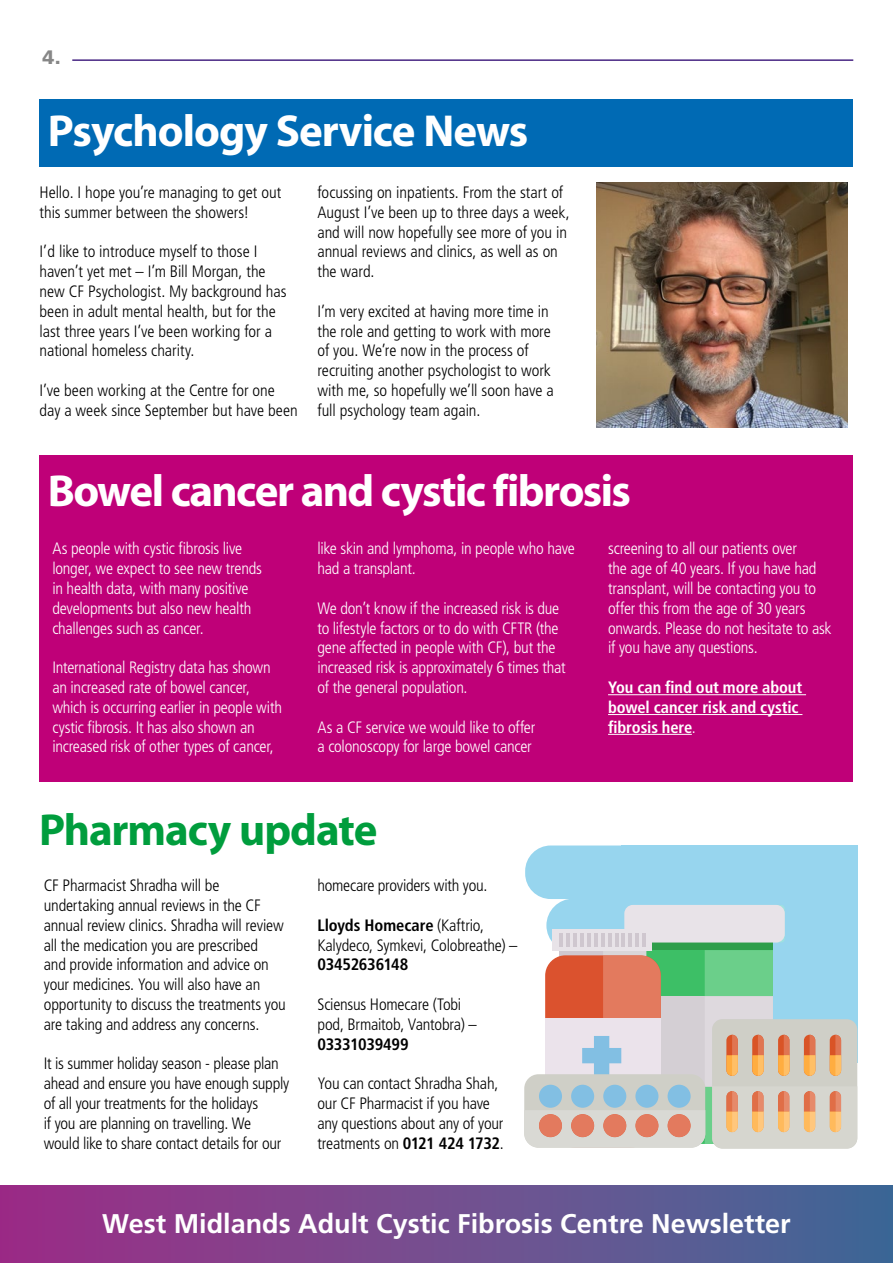
<style>
.page{position:relative;width:893px;height:1263px;background:#fff}
.page>*{position:absolute;margin:0;border:0;box-sizing:border-box;transform-origin:0 0}
.t1{font:45px "Myriad Headline";letter-spacing:-.015em;color:#fff}
.t2{font:45px "Myriad Headline";letter-spacing:-.01em;color:#009d3d}
.t3{font:700 27px "Frutiger LT Pro";color:#fff}
.t4{font:900 19.5px "Frutiger LT Pro";color:#878787}
.t5{font:300 condensed 16.5px/19.8px "Frutiger LT Pro";letter-spacing:-.01em;color:#000}
.t6{font:300 condensed 16.5px/19.8px "Frutiger LT Pro";letter-spacing:-.015em;color:#fff}
.t7{font:700 condensed 16.5px/19.8px "Frutiger LT Pro";letter-spacing:-.005em;color:#fff}
.t8{font:700 condensed 16.5px "Frutiger LT Pro";letter-spacing:-.015em;color:#000}
.s1{font-weight:300}
.s2{font-weight:700}
</style>
<div class="page">
<div style="left:0;top:1185px;width:893px;height:78px;background:linear-gradient(to right,#a02e86,#426a98)"></div>
<hr style="left:72px;top:59px;width:781px;height:2px;background:#482683">
<div style="left:40px;top:99px;width:813px;height:67px;background:#006ab4"></div>
<div style="left:40px;top:455px;width:813px;height:326px;background:#bf0078"></div>
<hr style="left:608px;top:694px;width:198px;height:1px;background:#fff">
<hr style="left:608px;top:714px;width:194px;height:1px;background:#fff">
<hr style="left:608px;top:734px;width:84px;height:1px;background:#fff">
<div style="left:621px;top:845px;width:236px;height:218px;background:#97d5ee"></div>
<div style="left:525px;top:845px;width:318px;height:54px;background:#97d5ee;border-radius:26px"></div>
<div style="left:546px;top:899px;width:295px;height:53px;background:#97d5ee;border-radius:27px"></div>
<svg style="left:524px;top:905px;width:333px;height:243px"></svg>
<div style="left:539px;top:1114px;width:23px;height:23px;background:#e37a5e;border-radius:50%"></div>
<div style="left:571px;top:1114px;width:23px;height:23px;background:#e37a5e;border-radius:50%"></div>
<div style="left:603px;top:1114px;width:23px;height:23px;background:#e37a5e;border-radius:50%"></div>
<div style="left:635px;top:1114px;width:23px;height:23px;background:#e37a5e;border-radius:50%"></div>
<div style="left:668px;top:1114px;width:23px;height:23px;background:#e37a5e;border-radius:50%"></div>
<img style="left:596px;top:183px;width:251px;height:244px">
<p class="t4" style="left:43px;top:45px;width:20px">4.</p>
<h1 class="t1" style="left:48px;top:107px;width:481px">Psychology Service News</h1>
<p class="t5" style="left:317px;top:183px;width:254px">focussing on inpatients. From the start of August I’ve been up to three days a week, and will now hopefully see more of you in annual reviews and clinics, as well as on the ward.</p>
<p class="t5" style="left:317px;top:301px;width:238px">I’m very excited at having more time in the role and getting to work with more of you. We’re now in the process of recruiting another psychologist to work with me, so hopefully we’ll soon have a full psychology team again.</p>
<p class="t5" style="left:40px;top:183px;width:243px">Hello. I hope you’re managing to get out this summer between the showers!</p>
<p class="t5" style="left:40px;top:242px;width:248px">I’d like to introduce myself to those I haven’t yet met – I’m Bill Morgan, the new CF Psychologist. My background has been in adult mental health, but for the last three years I’ve been working for a national homeless charity.</p>
<p class="t5" style="left:40px;top:381px;width:260px">I’ve been working at the Centre for one day a week since September but have been</p>
<h1 class="t1" style="left:48px;top:468px;width:584px">Bowel cancer and cystic fibrosis</h1>
<p class="t6" style="left:52px;top:539px;width:211px">As people with cystic fibrosis live longer, we expect to see new trends in health data, with many positive developments but also new health challenges such as cancer.</p>
<p class="t6" style="left:52px;top:658px;width:231px">International Registry data has shown an increased rate of bowel cancer, which is occurring earlier in people with cystic fibrosis. It has also shown an increased risk of other types of cancer,</p>
<p class="t6" style="left:317px;top:539px;width:259px">like skin and lymphoma, in people who have had a transplant.</p>
<p class="t6" style="left:317px;top:598px;width:250px">We don’t know if the increased risk is due to lifestyle factors or to do with CFTR (the gene affected in people with CF), but the increased risk is approximately 6 times that of the general population.</p>
<p class="t6" style="left:317px;top:717px;width:219px">As a CF service we would like to offer a colonoscopy for large bowel cancer</p>
<p class="t6" style="left:608px;top:539px;width:225px">screening to all our patients over<br>the age of 40 years. If you have had transplant, will be contacting you to offer this from the age of 30 years onwards. Please do not hesitate to ask if you have any questions.</p>
<p class="t7" style="left:608px;top:677px;width:196px">You can find out more about bowel cancer risk and cystic fibrosis here<span class="s1">.</span></p>
<h1 class="t2" style="left:40px;top:807px;width:339px">Pharmacy update</h1>
<p class="t5" style="left:317px;top:876px;width:171px">homecare providers with you.</p>
<p class="t5" style="left:317px;top:915px;width:202px"><span class="s2">Lloyds Homecare</span> (Kaftrio,<br>Kalydeco, Symkevi, Colobreathe) –</p>
<p class="t8" style="left:317px;top:955px;width:92px">03452636148</p>
<p class="t5" style="left:317px;top:994px;width:161px">Sciensus Homecare (Tobi pod, Brmaitob, Vantobra) –</p>
<p class="t8" style="left:317px;top:1034px;width:93px">03331039499</p>
<p class="t5" style="left:317px;top:1074px;width:188px">You can contact Shradha Shah, our CF Pharmacist if you have any questions about any of your treatments on <span class="s2">0121 424 1732</span>.</p>
<p class="t5" style="left:44px;top:876px;width:244px">CF Pharmacist Shradha will be undertaking annual reviews in the CF annual review clinics. Shradha will review all the medication you are prescribed<br>and provide information and advice on your medicines. You will also have an opportunity to discuss the treatments you are taking and address any concerns.</p>
<p class="t5" style="left:44px;top:1054px;width:247px">It is summer holiday season - please plan ahead and ensure you have enough supply of all your treatments for the holidays<br>if you are planning on travelling. We would like to share contact details for our</p>
<h2 class="t3" style="left:102px;top:1208px;width:690px">West Midlands Adult Cystic Fibrosis Centre Newsletter</h2>
</div>
